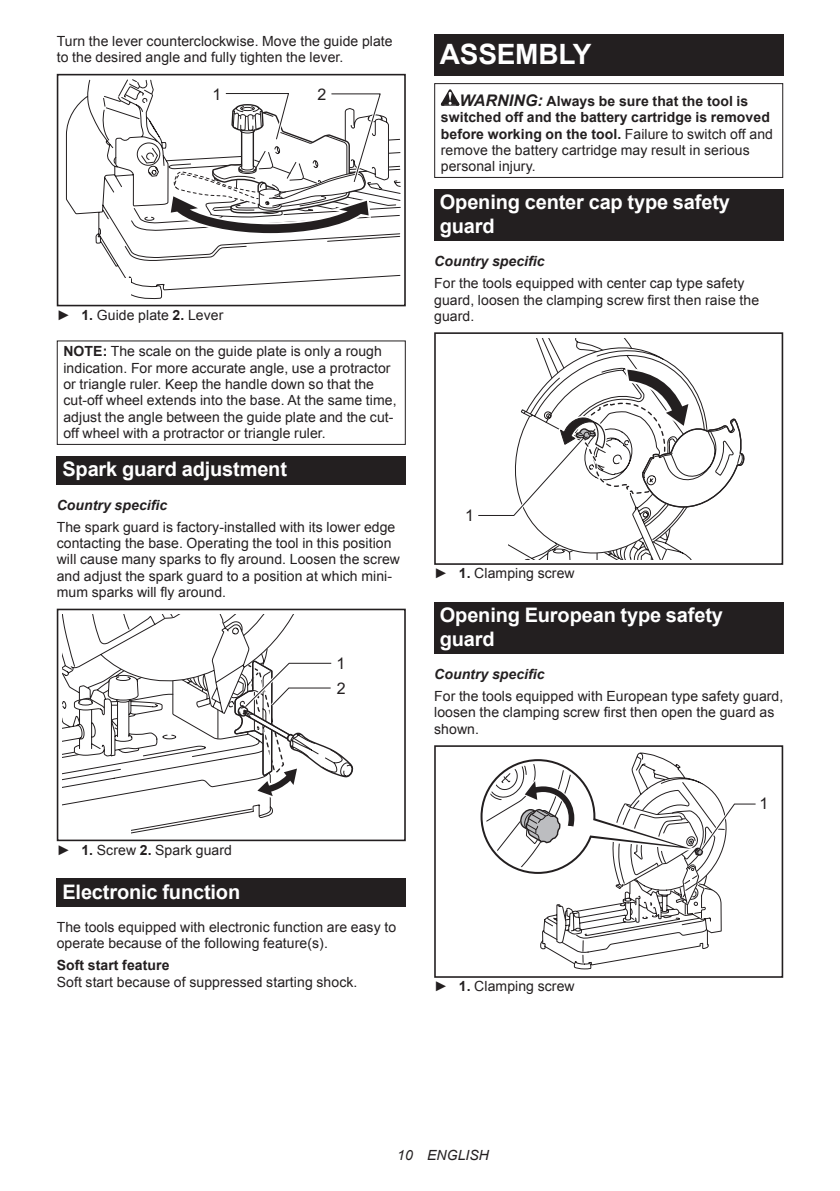
<style>
.page{position:relative;width:840px;height:1191px;background:#fff}
.page>*{position:absolute;margin:0;border:0;box-sizing:border-box;transform-origin:0 0}
.t1{font:700 28px "Arial";letter-spacing:-.01em;color:#fff}
.t2{font:700 20px/23.4px "Arial";letter-spacing:-.01em;color:#fff}
.t3{font:16px/25.2px "Arial";color:#231f20}
.t4{font:14px/16.4px "Arial";letter-spacing:.005em;color:#231f20}
.t5{font:700 14px/16.4px "Arial";letter-spacing:.005em;color:#231f20}
.t6{font:italic 700 14px "Arial";letter-spacing:.005em;color:#231f20}
.t7{font:italic 14px "Arial";letter-spacing:.005em;color:#231f20}
.s1{font-weight:700}
.s2{font-style:italic;font-size:16px}
.s3{font-weight:400}
</style>
<div class="page">
<svg style="left:66px;top:79px;width:335px;height:221px"></svg>
<div style="left:57px;top:278px;width:73px;height:28px;background:#fff"></div>
<div style="left:57px;top:74px;width:348px;height:232px;border:2px solid #231f20"></div>
<svg style="left:113px;top:74px;width:288px;height:163px"></svg>
<div style="left:57px;top:340px;width:348px;height:105px;border:1px solid #231f20"></div>
<div style="left:57px;top:456px;width:348px;height:29px;background:#231f20"></div>
<div style="left:57px;top:608px;width:348px;height:233px;border:2px solid #231f20"></div>
<svg style="left:62px;top:614px;width:291px;height:220px"></svg>
<div style="left:57px;top:878px;width:348px;height:29px;background:#231f20"></div>
<div style="left:434px;top:34px;width:348px;height:41px;background:#231f20"></div>
<svg style="left:440px;top:89px;width:19px;height:17px"></svg>
<div style="left:434px;top:83px;width:348px;height:95px;border:1px solid #231f20"></div>
<div style="left:434px;top:189px;width:348px;height:52px;background:#231f20"></div>
<svg style="left:508px;top:518px;width:183px;height:41px"></svg>
<div style="left:434px;top:332px;width:348px;height:233px;border:2px solid #231f20"></div>
<svg style="left:475px;top:332px;width:269px;height:186px"></svg>
<div style="left:434px;top:602px;width:348px;height:52px;background:#231f20"></div>
<div style="left:434px;top:745px;width:348px;height:232px;border:2px solid #231f20"></div>
<svg style="left:483px;top:764px;width:273px;height:206px"></svg>
<p class="t4" style="left:57px;top:33px;width:337px">Turn the lever counterclockwise. Move the guide plate to the desired angle and fully tighten the lever.</p>
<p class="t3" style="left:212px;top:82px;width:10px">1</p>
<p class="t3" style="left:317px;top:82px;width:10px">2</p>
<p class="t4" style="left:57px;top:307px;width:168px">► <span class="s1">1.</span> Guide plate <span class="s1">2.</span> Lever</p>
<p class="t4" style="left:63px;top:343px;width:334px"><span class="s1">NOTE:</span> The scale on the guide plate is only a rough indication. For more accurate angle, use a protractor or triangle ruler. Keep the handle down so that the cut-off wheel extends into the base. At the same time, adjust the angle between the guide plate and the cut&shy;off wheel with a protractor or triangle ruler.</p>
<h2 class="t2" style="left:62px;top:458px;width:226px">Spark guard adjustment</h2>
<p class="t6" style="left:57px;top:495px;width:112px">Country specific</p>
<p class="t4" style="left:57px;top:519px;width:344px">The spark guard is factory-installed with its lower edge contacting the base. Operating the tool in this position will cause many sparks to fly around. Loosen the screw and adjust the spark guard to a position at which mini&shy;mum sparks will fly around.</p>
<p class="t3" style="left:336px;top:650px;width:11px">1<br>2</p>
<p class="t4" style="left:57px;top:841px;width:177px">► <span class="s1">1.</span> Screw <span class="s1">2.</span> Spark guard</p>
<h2 class="t2" style="left:62px;top:880px;width:179px">Electronic function</h2>
<p class="t4" style="left:57px;top:919px;width:341px">The tools equipped with electronic function are easy to operate because of the following feature(s).</p>
<p class="t5" style="left:57px;top:957px;width:114px">Soft start feature</p>
<p class="t4" style="left:57px;top:973px;width:302px">Soft start because of suppressed starting shock.</p>
<h1 class="t1" style="left:439px;top:35px;width:153px">ASSEMBLY</h1>
<p class="t5" style="left:440px;top:93px;width:333px;text-indent:19px"><span class="s2">WARNING:</span> Always be sure that the tool is switched off and the battery cartridge is removed before working on the tool. <span class="s3">Failure to switch off and remove the battery cartridge may result in serious personal injury.</span></p>
<h2 class="t2" style="left:439px;top:191px;width:291px">Opening center cap type safety guard</h2>
<p class="t6" style="left:434px;top:252px;width:112px">Country specific</p>
<p class="t4" style="left:434px;top:275px;width:326px">For the tools equipped with center cap type safety guard, loosen the clamping screw first then raise the guard.</p>
<p class="t3" style="left:465px;top:502px;width:10px">1</p>
<p class="t4" style="left:434px;top:565px;width:142px">► <span class="s1">1.</span> Clamping screw</p>
<h2 class="t2" style="left:439px;top:604px;width:284px">Opening European type safety guard</h2>
<p class="t6" style="left:434px;top:665px;width:112px">Country specific</p>
<p class="t4" style="left:434px;top:688px;width:350px">For the tools equipped with European type safety guard, loosen the clamping screw first then open the guard as shown.</p>
<p class="t4" style="left:434px;top:978px;width:142px">► <span class="s1">1.</span> Clamping screw</p>
<p class="t3" style="left:759px;top:791px;width:10px">1</p>
<p class="t7" style="left:397px;top:1146px;width:93px">10 ENGLISH</p>
</div>
